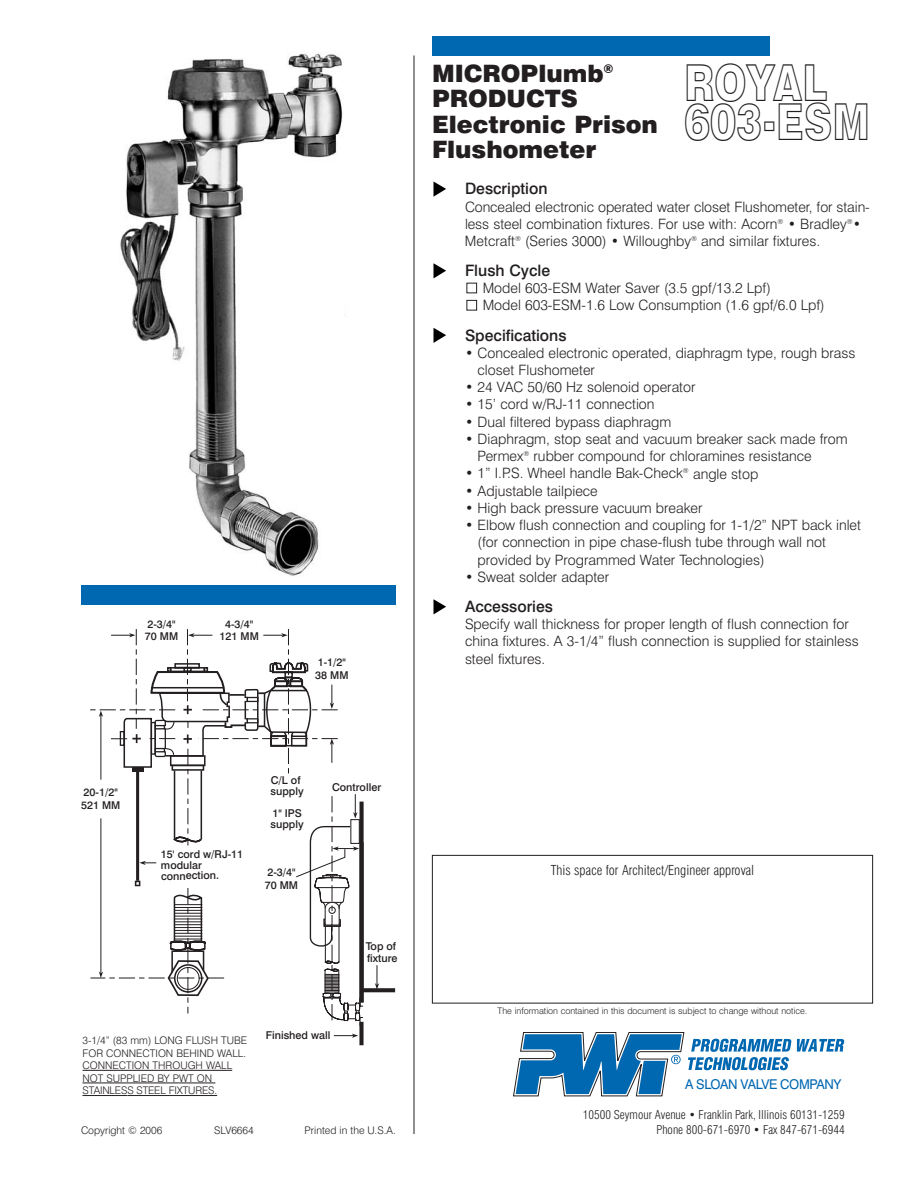
<style>
.page{position:relative;width:918px;height:1188px;background:#fff}
.page>*{position:absolute;margin:0;border:0;box-sizing:border-box;transform-origin:0 0}
.t1{font:51px/39px "Swiss 721 BT Black Outline";color:#231f20;scale:.78 1}
.t2{font:900 24px/25.5px "Swiss 721 BT";color:#231f20}
.t3{font:500 15.75px "Swiss 721 BT";color:#231f20}
.t4{font:300 14.25px/17.2px "Swiss 721 BT";color:#231f20}
.t5{font:300 condensed 13.5px "Swiss 721 BT";color:#231f20}
.t6{font:13.5px "Swiss 721 BT";letter-spacing:-.03em;color:#0067b1}
.t7{font:300 condensed 12px/15px "Swiss 721 BT";color:#231f20;text-align:right}
.t8{font:500 10.8px/10.8px "Swiss 721 BT";color:#231f20}
.t9{font:300 10.5px/12.6px "Swiss 721 BT";color:#231f20}
.t10{font:300 9px "Swiss 721 BT";color:#231f20}
</style>
<div class="page">
<hr style="left:82px;top:1070px;width:133px;height:1px;background:#231f20">
<svg style="left:215px;top:1070px;width:17px;height:1px"></svg>
<hr style="left:82px;top:1083px;width:82px;height:1px;background:#231f20">
<svg style="left:164px;top:1083px;width:15px;height:1px"></svg>
<hr style="left:179px;top:1083px;width:36px;height:1px;background:#231f20">
<svg style="left:82px;top:1095px;width:12px;height:1px"></svg>
<hr style="left:94px;top:1095px;width:33px;height:1px;background:#231f20">
<hr style="left:127px;top:1095px;width:90px;height:1px;background:#231f20">
<img style="left:120px;top:54px;width:225px;height:522px">
<svg style="left:434px;top:599px;width:12px;height:15px"></svg>
<svg style="left:434px;top:328px;width:12px;height:15px"></svg>
<svg style="left:466px;top:282px;width:11px;height:29px"></svg>
<svg style="left:434px;top:263px;width:12px;height:15px"></svg>
<svg style="left:434px;top:182px;width:12px;height:15px"></svg>
<div style="left:432px;top:855px;width:441px;height:149px;border:1px solid #231f20"></div>
<svg style="left:797px;top:1039px;width:48px;height:13px"></svg>
<svg style="left:513px;top:1032px;width:278px;height:65px"></svg>
<div style="left:432px;top:36px;width:338px;height:20px;background:#0067b1"></div>
<div style="left:81px;top:585px;width:315px;height:19px;background:#0067b1"></div>
<hr style="left:414px;top:56px;width:1px;height:1078px;background:#231f20">
<hr style="left:360px;top:802px;width:4px;height:200px;background:#797677">
<hr style="left:360px;top:842px;width:4px;height:160px;background:#444142">
<div style="left:359px;top:1024px;width:5px;height:19px;background:#231f20"></div>
<svg style="left:363px;top:988px;width:32px;height:4px"></svg>
<svg style="left:375px;top:965px;width:4px;height:25px"></svg>
<svg style="left:334px;top:1034px;width:24px;height:4px"></svg>
<svg style="left:90px;top:629px;width:273px;height:397px"></svg>
<p class="t8" style="left:145px;top:618px;width:35px;line-height:12.8px">2-3/4"<br>70 MM</p>
<p class="t8" style="left:220px;top:618px;width:41px;line-height:12.8px;text-align:center">4-3/4"<br>121 MM</p>
<p class="t8" style="left:315px;top:657px;width:35px;line-height:12.8px">1-1/2"<br>38 MM</p>
<h2 class="t2" style="left:432px;top:62px;width:227px">MICROPlumb<sup>®<br></sup>PRODUCTS<br>Electronic Prison<br>Flushometer</h2>
<h1 class="t1" style="left:684px;top:68px;width:240px">ROYAL<br>603-ESM</h1>
<p class="t3" style="left:465px;top:182px;width:84px">Description</p>
<p class="t4" style="left:465px;top:199px;width:406px">Concealed electronic operated water closet Flushometer, for stain&shy;less steel combination fixtures. For use with: Acorn<sup>®</sup> • Bradley<sup>®</sup>•<br>Metcraft<sup>®</sup> (Series 3000) • Willoughby<sup>®</sup> and similar fixtures.</p>
<p class="t3" style="left:465px;top:264px;width:87px">Flush Cycle</p>
<p class="t4" style="left:483px;top:281px;width:344px">Model 603-ESM Water Saver (3.5 gpf/13.2 Lpf)<br>Model 603-ESM-1.6 Low Consumption (1.6 gpf/6.0 Lpf)</p>
<p class="t3" style="left:465px;top:329px;width:103px">Specifications</p>
<p class="t4" style="left:478px;top:345px;width:379px;text-indent:-13px">• Concealed electronic operated, diaphragm type, rough brass closet Flushometer</p>
<p class="t4" style="left:465px;top:380px;width:232px">• 24 VAC 50/60 Hz solenoid operator</p>
<p class="t4" style="left:465px;top:397px;width:191px">• 15’ cord w/RJ-11 connection</p>
<p class="t4" style="left:465px;top:414px;width:208px">• Dual filtered bypass diaphragm</p>
<p class="t4" style="left:478px;top:432px;width:372px;text-indent:-13px">• Diaphragm, stop seat and vacuum breaker sack made from<br>Permex<sup>®</sup> rubber compound for chloramines resistance</p>
<p class="t4" style="left:465px;top:466px;width:295px">• 1” I.P.S. Wheel handle Bak-Check<sup>®</sup> angle stop</p>
<p class="t4" style="left:465px;top:483px;width:134px">• Adjustable tailpiece</p>
<p class="t4" style="left:465px;top:501px;width:239px">• High back pressure vacuum breaker</p>
<p class="t4" style="left:478px;top:518px;width:385px;text-indent:-13px">• Elbow flush connection and coupling for 1-1/2” NPT back inlet (for connection in pipe chase-flush tube through wall not provided by Programmed Water Technologies)</p>
<p class="t4" style="left:465px;top:570px;width:146px">• Sweat solder adapter</p>
<p class="t3" style="left:465px;top:600px;width:90px">Accessories</p>
<p class="t4" style="left:465px;top:617px;width:395px">Specify wall thickness for proper length of flush connection for china fixtures. A 3-1/4” flush connection is supplied for stainless steel fixtures.</p>
<p class="t8" style="left:81px;top:787px;width:41px;line-height:12.9px">20-1/2"<br>521 MM</p>
<p class="t8" style="left:161px;top:849px;width:84px">15' cord w/RJ-11 modular connection.</p>
<p class="t8" style="left:271px;top:776px;width:35px">C/L of supply</p>
<p class="t8" style="left:271px;top:808px;width:35px">1" IPS supply</p>
<p class="t8" style="left:265px;top:867px;width:35px;line-height:12.9px">2-3/4"<br>70 MM</p>
<p class="t8" style="left:332px;top:782px;width:51px">Controller</p>
<p class="t8" style="left:366px;top:940px;width:33px;line-height:12.9px">Top of fixture</p>
<p class="t9" style="left:82px;top:1035px;width:166px">3-1/4” (83 mm) LONG FLUSH TUBE<br>FOR CONNECTION BEHIND WALL.<br>CONNECTION THROUGH WALL<br>NOT SUPPLIED BY PWT ON<br>STAINLESS STEEL FIXTURES.</p>
<p class="t8" style="left:266px;top:1031px;width:66px">Finished wall</p>
<p class="t9" style="left:81px;top:1125px;width:83px">Copyright © 2006</p>
<p class="t9" style="left:214px;top:1125px;width:41px">SLV6664</p>
<p class="t9" style="left:305px;top:1125px;width:93px">Printed in the U.S.A.</p>
<p class="t5" style="left:551px;top:865px;width:205px">This space for Architect/Engineer approval</p>
<p class="t10" style="left:498px;top:1008px;width:311px">The information contained in this document is subject to change without notice.</p>
<p class="t6" style="left:685px;top:1079px;width:158px">A SLOAN VALVE COMPANY</p>
<p class="t7" style="left:583px;top:1108px;width:263px">10500 Seymour Avenue • Franklin Park, Illinois 60131-1259<br>Phone 800-671-6970 • Fax 847-671-6944</p>
</div>
